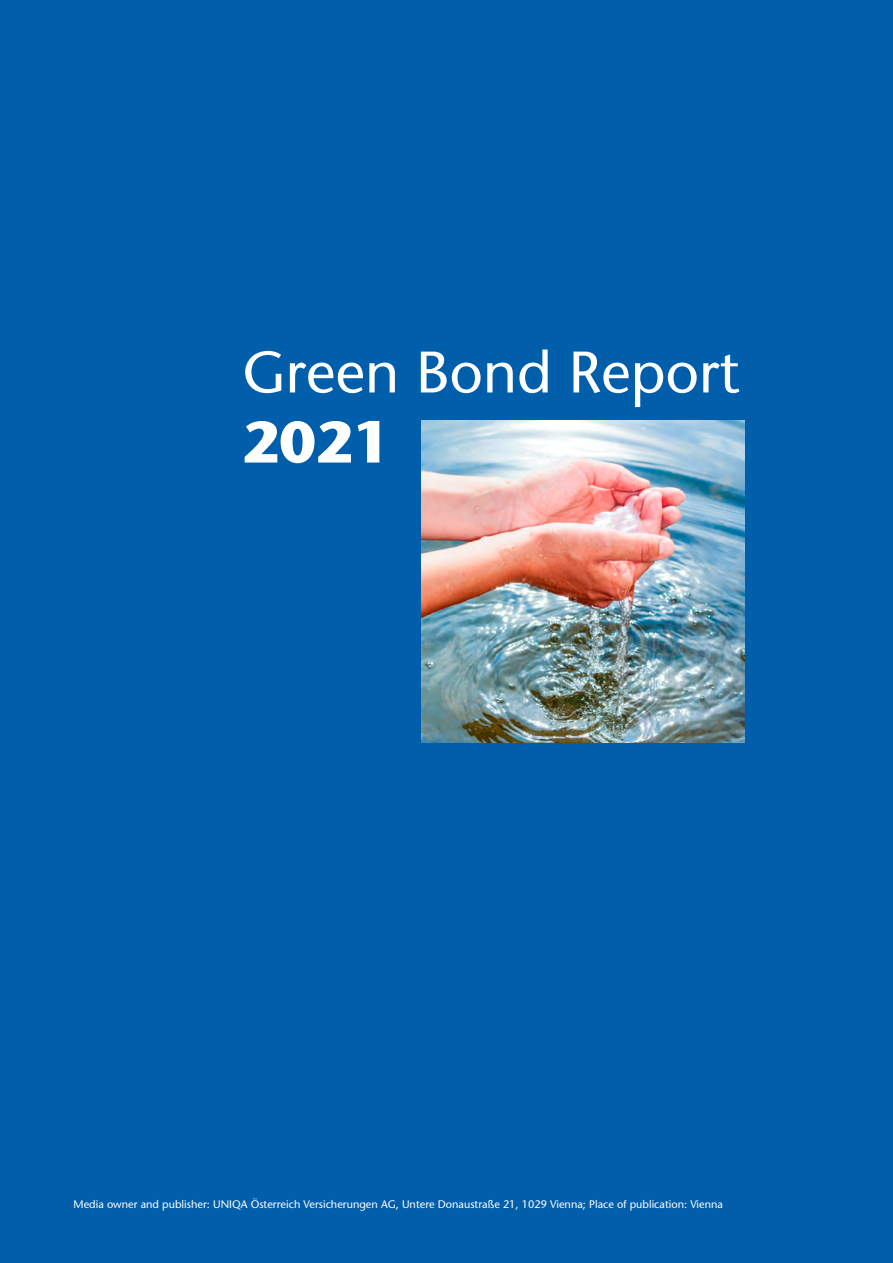
<style>
.page{position:relative;width:893px;height:1263px;background:#005eaa}
.page>*{position:absolute;margin:0;border:0;box-sizing:border-box;transform-origin:0 0}
.t1{font:58.35px "Stone Sans";color:#fff}
.t2{font:700 58.35px "Stone Sans";color:#fff}
.t3{font:10.95px "Stone Sans";color:#fff}
</style>
<div class="page">
<img style="left:421px;top:420px;width:323px;height:323px">
<h1 class="t1" style="left:242px;top:337px;width:499px">Green Bond Report</h1>
<h1 class="t2" style="left:242px;top:407px;width:149px">2021</h1>
<p class="t3" style="left:74px;top:1198px;width:651px">Media owner and publisher: UNIQA Österreich Versicherungen AG, Untere Donaustraße 21, 1029 Vienna; Place of publication: Vienna</p>
</div>
